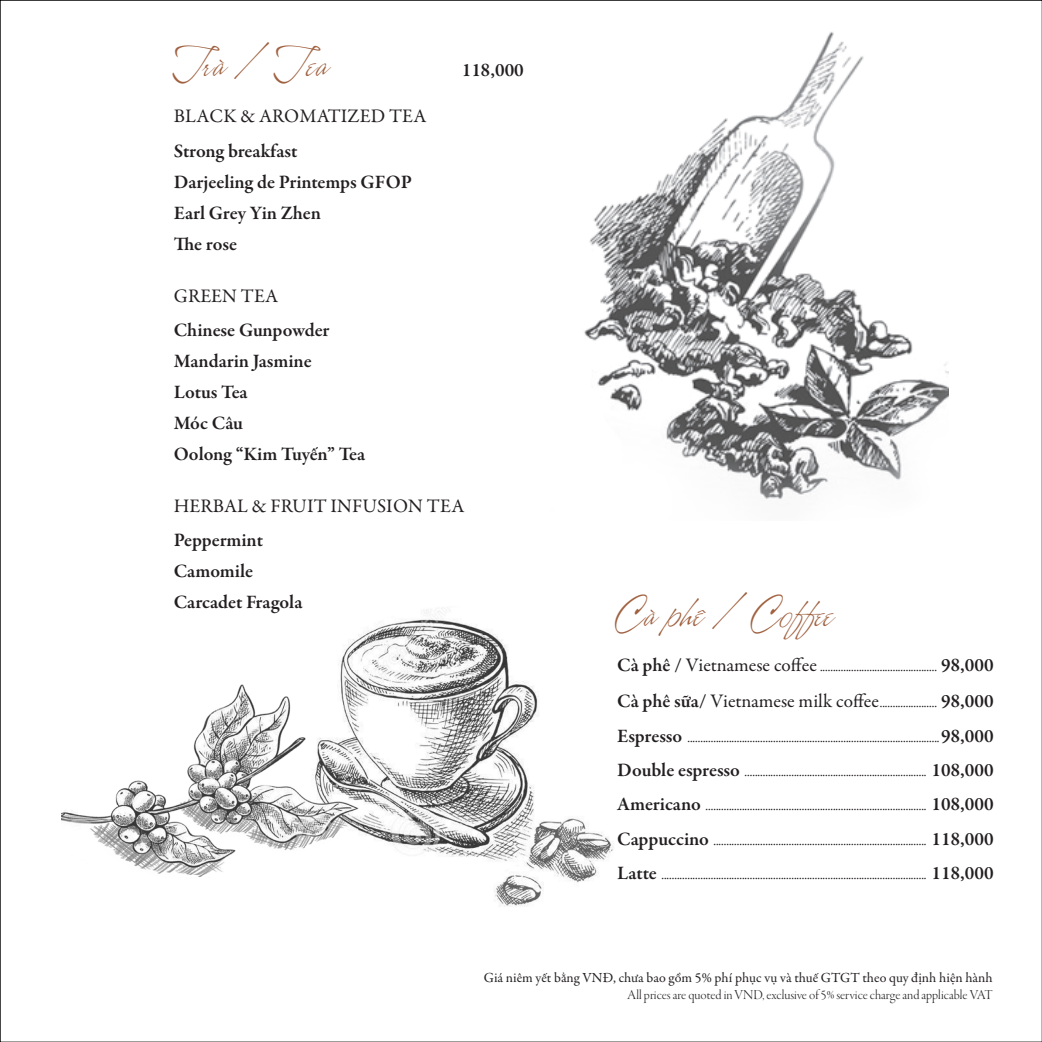
<style>
.page{position:relative;width:1042px;height:1042px;background:#fff}
.page>*{position:absolute;margin:0;border:0;box-sizing:border-box;transform-origin:0 0}
.t1{font:45.5px "UTM A&S Heartbeat";letter-spacing:.03em;color:#a06140}
.Paragraph_Style_2{font:19.25px "Garamond Premr Pro Lt Disp";color:#231f20}
.t2{font:600 19.25px "Garamond Premr Pro";letter-spacing:-.005em;color:#231f20}
.t3{font:19.25px "Garamond Premr Pro";letter-spacing:.01em;color:#231f20}
.t4{font:14px "Garamond Premr Pro";color:#231f20}
.t5{font:14px "Garamond Premr Pro Lt Disp";color:#231f20}
.s1{font-family:"Garamond Premr Pro";font-weight:600}
.s2{font-family:"Garamond Premr Pro"}
</style>
<div class="page">
<img style="left:584px;top:32px;width:364px;height:468px">
<img style="left:62px;top:608px;width:552px;height:299px">
<p class="t1" style="left:174px;top:29px;width:155px">Trà / T ea</p>
<p class="t2" style="left:462px;top:58px;width:64px">118,000</p>
<p class="t3" style="left:174px;top:105px;width:254px">BLACK &amp; AROMATIZED TEA</p>
<p class="t2" style="left:174px;top:139px;width:125px">Strong breakfast</p>
<p class="t2" style="left:174px;top:170px;width:240px">Darjeeling de Printemps GFOP</p>
<p class="t2" style="left:174px;top:201px;width:149px">Earl Grey Yin Zhen</p>
<p class="t2" style="left:174px;top:232px;width:65px">The rose</p>
<p class="t3" style="left:174px;top:284px;width:106px">GREEN TEA</p>
<p class="t2" style="left:174px;top:318px;width:157px">Chinese Gunpowder</p>
<p class="t2" style="left:174px;top:349px;width:139px">Mandarin Jasmine</p>
<p class="t2" style="left:174px;top:380px;width:75px">Lotus Tea</p>
<p class="t2" style="left:174px;top:411px;width:71px">Móc Câu</p>
<p class="t2" style="left:174px;top:442px;width:193px">Oolong “Kim Tuyến” Tea</p>
<p class="t3" style="left:174px;top:494px;width:292px">HERBAL &amp; FRUIT INFUSION TEA</p>
<p class="t2" style="left:174px;top:528px;width:91px">Peppermint</p>
<p class="t2" style="left:174px;top:559px;width:81px">Camomile</p>
<p class="t2" style="left:174px;top:590px;width:130px">Carcadet Fragola</p>
<p class="t1" style="left:617px;top:579px;width:216px">Cà phê / Coffee</p>
<p class="Paragraph_Style_2" style="left:617px;top:654px;width:378px"><span class="s1">Cà phê /</span> <span class="s2">Vietnamese coffee</span> ............................................. <span class="s1">98,000</span></p>
<p class="Paragraph_Style_2" style="left:617px;top:691px;width:378px"><span class="s1">Cà phê sữa/</span> <span class="s2">Vietnamese milk coffee</span>...................... <span class="s1">98,000</span></p>
<p class="Paragraph_Style_2" style="left:617px;top:725px;width:378px"><span class="s1">Espresso</span> .................................................................................................<span class="s1">98,000</span></p>
<p class="Paragraph_Style_2" style="left:617px;top:759px;width:378px"><span class="s1">Double espresso</span> ...................................................................... <span class="s1">108,000</span></p>
<p class="Paragraph_Style_2" style="left:617px;top:794px;width:378px"><span class="s1">Americano</span> ..................................................................................... <span class="s1">108,000</span></p>
<p class="Paragraph_Style_2" style="left:617px;top:828px;width:378px"><span class="s1">Cappuccino</span> .................................................................................. <span class="s1">118,000</span></p>
<p class="Paragraph_Style_2" style="left:617px;top:863px;width:378px"><span class="s1">Latte</span> ...................................................................................................... <span class="s1">118,000</span></p>
<p class="t4" style="left:484px;top:969px;width:510px">Giá niêm yết bằng VNĐ, chưa bao gồm 5% phí phục vụ và thuế GTGT theo quy định hiện hành</p>
<p class="t5" style="left:627px;top:986px;width:367px">All prices are quoted in VND, exclusive of 5% service charge and applicable VAT</p>
</div>
